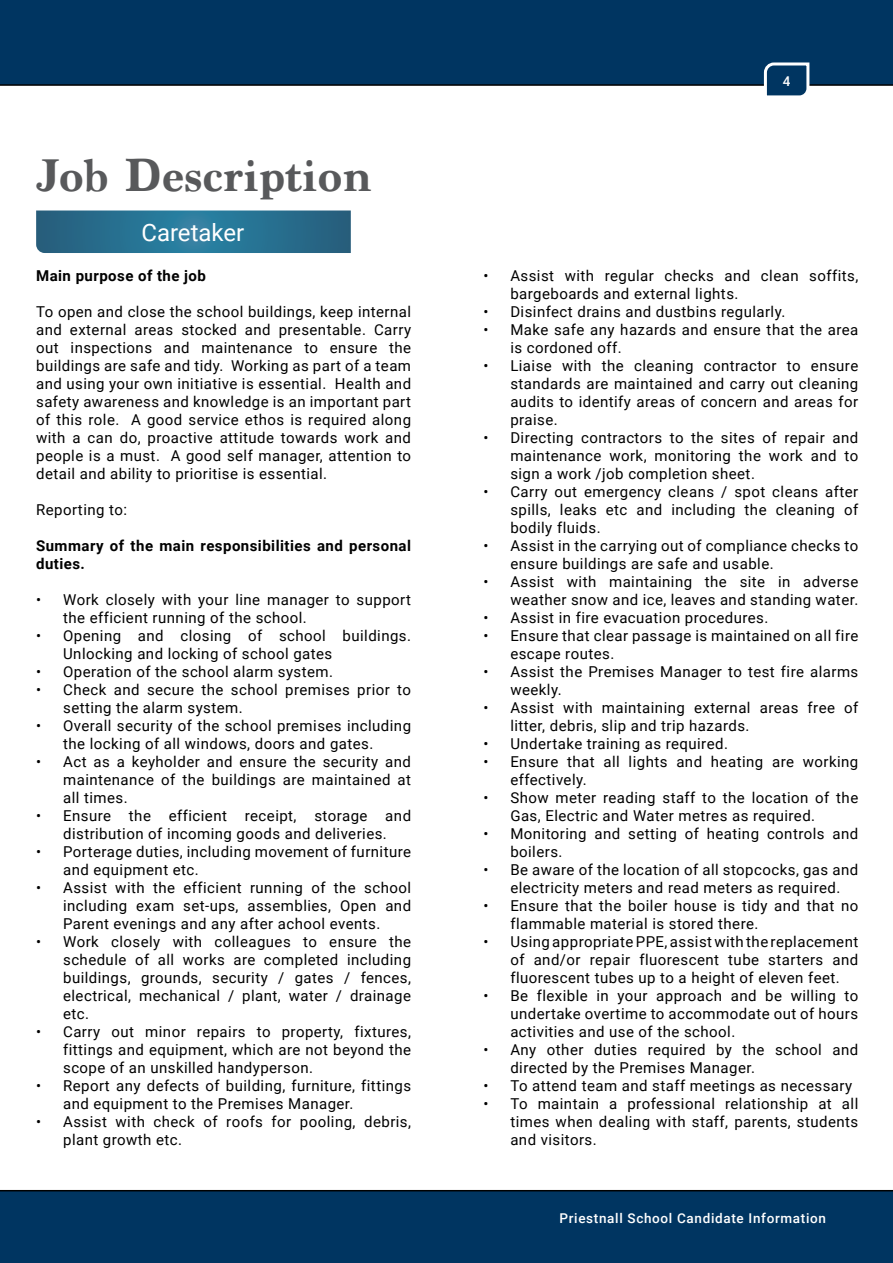
<style>
.page{position:relative;width:893px;height:1263px;background:#003561}
.page>*{position:absolute;margin:0;border:0;box-sizing:border-box;transform-origin:0 0}
.t1{font:700 45px "Marion";color:#58595b}
.t2{font:24px "Roboto";color:#fff}
.t3{font:15px/18px "Roboto";letter-spacing:.03em;color:#000}
.t4{font:700 15px/18px "Roboto";letter-spacing:.03em;color:#000}
.t5{font:500 13.5px "Roboto";letter-spacing:.05em;color:#fff}
</style>
<div class="page">
<div style="left:0;top:84px;width:893px;height:1107px;background:#fff"></div>
<svg style="left:762px;top:62px;width:49px;height:38px"></svg>
<svg style="left:36px;top:210px;width:315px;height:43px"></svg>
<h1 class="t1" style="left:36px;top:150px;width:338px">Job Description</h1>
<h2 class="t2" style="left:141px;top:215px;width:104px">Caretaker</h2>
<p class="t4" style="left:36px;top:266px;width:171px">Main purpose of the job</p>
<p class="t3" style="left:36px;top:302px;width:376px;text-align:justify">To open and close the school buildings, keep internal and external areas stocked and presentable. Carry out inspections and maintenance to ensure the buildings are safe and tidy. Working as part of a team and using your own initiative is essential. Health and safety awareness and knowledge is an important part of this role. A good service ethos is required along with a can do, proactive attitude towards work and people is a must. A good self manager, attention to detail and ability to prioritise is essential.</p>
<p class="t3" style="left:36px;top:500px;width:92px">Reporting to:</p>
<p class="t4" style="left:36px;top:536px;width:376px">Summary of the main responsibilities and personal duties.</p>
<p class="t3" style="left:63px;top:590px;width:349px;text-indent:-27px">• Work closely with your line manager to support the efficient running of the school.</p>
<p class="t3" style="left:63px;top:626px;width:349px;text-indent:-27px">• Opening and closing of school buildings.<br>Unlocking and locking of school gates</p>
<p class="t3" style="left:36px;top:662px;width:298px">• Operation of the school alarm system.</p>
<p class="t3" style="left:63px;top:680px;width:349px;text-indent:-27px">• Check and secure the school premises prior to setting the alarm system.</p>
<p class="t3" style="left:63px;top:716px;width:349px;text-indent:-27px">• Overall security of the school premises including the locking of all windows, doors and gates.</p>
<p class="t3" style="left:63px;top:752px;width:349px;text-align:justify;text-indent:-27px">• Act as a keyholder and ensure the security and maintenance of the buildings are maintained at all times.</p>
<p class="t3" style="left:36px;top:806px;width:376px;text-align:center">• Ensure the efficient receipt, storage and distribution of incoming goods and deliveries.</p>
<p class="t3" style="left:63px;top:842px;width:349px;text-indent:-27px">• Porterage duties, including movement of furniture and equipment etc.</p>
<p class="t3" style="left:63px;top:878px;width:349px;text-align:justify;text-indent:-27px">• Assist with the efficient running of the school including exam set-ups, assemblies, Open and Parent evenings and any after achool events.</p>
<p class="t3" style="left:63px;top:932px;width:349px;text-align:justify;text-indent:-27px">• Work closely with colleagues to ensure the schedule of all works are completed including buildings, grounds, security / gates / fences, electrical, mechanical / plant, water / drainage etc.</p>
<p class="t3" style="left:63px;top:1022px;width:349px;text-align:justify;text-indent:-27px">• Carry out minor repairs to property, fixtures, fittings and equipment, which are not beyond the scope of an unskilled handyperson.</p>
<p class="t3" style="left:63px;top:1076px;width:349px;text-indent:-27px">• Report any defects of building, furniture, fittings and equipment to the Premises Manager.</p>
<p class="t3" style="left:63px;top:1112px;width:349px;text-indent:-27px">• Assist with check of roofs for pooling, debris, plant growth etc.</p>
<p class="t5" style="left:783px;top:71px;width:9px">4</p>
<p class="t3" style="left:510px;top:266px;width:349px;text-indent:-27px">• Assist with regular checks and clean soffits, bargeboards and external lights.</p>
<p class="t3" style="left:483px;top:302px;width:304px">• Disinfect drains and dustbins regularly.</p>
<p class="t3" style="left:510px;top:320px;width:349px;text-indent:-27px">• Make safe any hazards and ensure that the area is cordoned off.</p>
<p class="t3" style="left:510px;top:356px;width:349px;text-align:justify;text-indent:-27px">• Liaise with the cleaning contractor to ensure standards are maintained and carry out cleaning audits to identify areas of concern and areas for praise.</p>
<p class="t3" style="left:510px;top:428px;width:349px;text-align:justify;text-indent:-27px">• Directing contractors to the sites of repair and maintenance work, monitoring the work and to sign a work /job completion sheet.</p>
<p class="t3" style="left:510px;top:482px;width:349px;text-align:justify;text-indent:-27px">• Carry out emergency cleans / spot cleans after spills, leaks etc and including the cleaning of bodily fluids.</p>
<p class="t3" style="left:510px;top:536px;width:349px;text-indent:-27px">• Assist in the carrying out of compliance checks to ensure buildings are safe and usable.</p>
<p class="t3" style="left:483px;top:572px;width:376px;text-align:right">• Assist with maintaining the site in adverse weather snow and ice, leaves and standing water.</p>
<p class="t3" style="left:483px;top:608px;width:287px">• Assist in fire evacuation procedures.</p>
<p class="t3" style="left:510px;top:626px;width:349px;text-indent:-27px">• Ensure that clear passage is maintained on all fire escape routes.</p>
<p class="t3" style="left:510px;top:662px;width:349px;text-indent:-27px">• Assist the Premises Manager to test fire alarms weekly.</p>
<p class="t3" style="left:510px;top:698px;width:349px;text-indent:-27px">• Assist with maintaining external areas free of litter, debris, slip and trip hazards.</p>
<p class="t3" style="left:483px;top:734px;width:246px">• Undertake training as required.</p>
<p class="t3" style="left:510px;top:752px;width:349px;text-indent:-27px">• Ensure that all lights and heating are working effectively.</p>
<p class="t3" style="left:510px;top:788px;width:349px;text-indent:-27px">• Show meter reading staff to the location of the<br>Gas, Electric and Water metres as required.</p>
<p class="t3" style="left:510px;top:824px;width:349px;text-indent:-27px">• Monitoring and setting of heating controls and boilers.</p>
<p class="t3" style="left:510px;top:860px;width:349px;text-indent:-27px">• Be aware of the location of all stopcocks, gas and electricity meters and read meters as required.</p>
<p class="t3" style="left:510px;top:896px;width:349px;text-indent:-27px">• Ensure that the boiler house is tidy and that no flammable material is stored there.</p>
<p class="t3" style="left:510px;top:932px;width:349px;text-align:justify;text-indent:-27px">• Using appropriate PPE, assist with the replacement of and/or repair fluorescent tube starters and fluorescent tubes up to a height of eleven feet.</p>
<p class="t3" style="left:510px;top:986px;width:349px;text-align:justify;text-indent:-27px">• Be flexible in your approach and be willing to undertake overtime to accommodate out of hours activities and use of the school.</p>
<p class="t3" style="left:510px;top:1040px;width:349px;text-indent:-27px">• Any other duties required by the school and directed by the Premises Manager.</p>
<p class="t3" style="left:483px;top:1076px;width:370px">• To attend team and staff meetings as necessary</p>
<p class="t3" style="left:510px;top:1094px;width:349px;text-align:justify;text-indent:-27px">• To maintain a professional relationship at all times when dealing with staff, parents, students and visitors.</p>
<p class="t5" style="left:559px;top:1208px;width:268px">Priestnall School Candidate Information</p>
</div>
